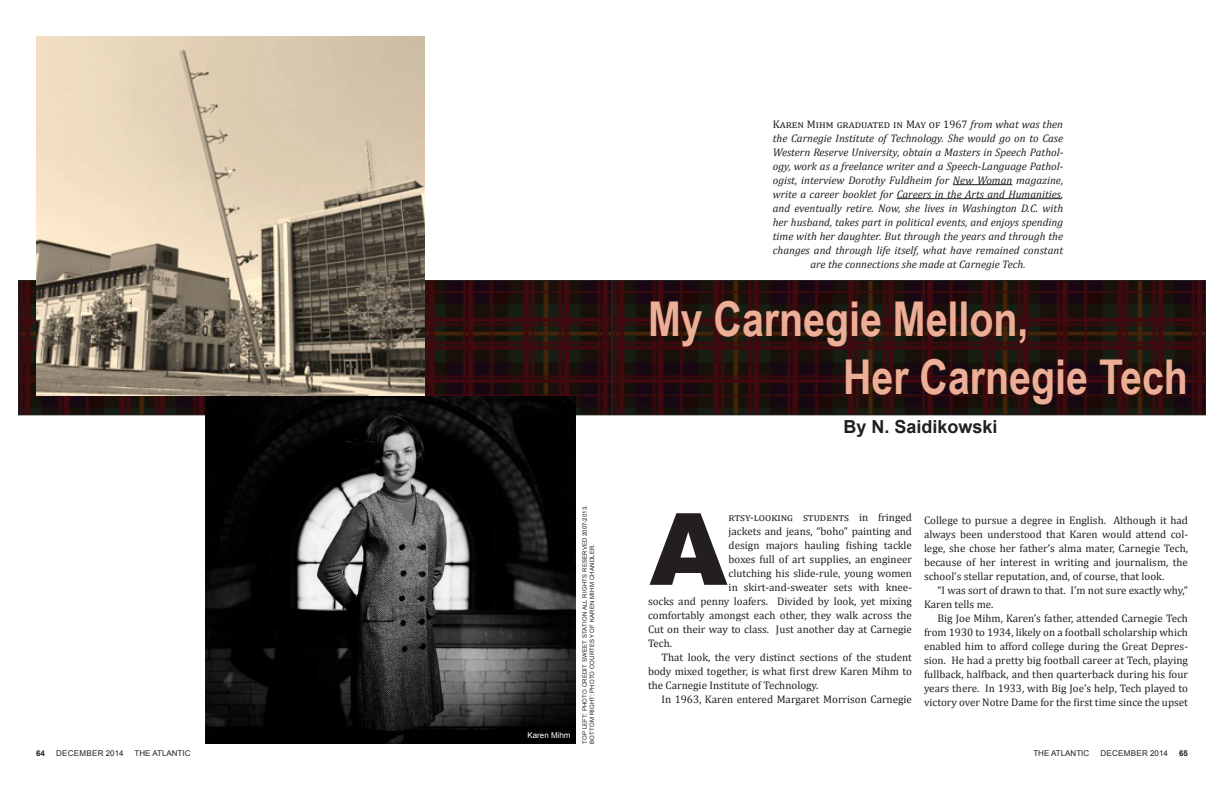
<style>
.page{position:relative;width:1224px;height:792px;background:#fff}
.page>*{position:absolute;margin:0;border:0;box-sizing:border-box;transform-origin:0 0}
.t1{font:900 100px "Arial";color:#231f20}
.t2{font:700 48px "Arial Narrow";color:#ecae97}
.t3{font:700 18px "Arial";color:#231f20}
.body_text{font:11px/14px "Cambria";color:#231f20;text-align:justify}
.body_text-2{font:italic 11px/14px "Cambria";color:#231f20;text-align:center}
.t4{font:8px "Arial";letter-spacing:.035em;color:#231f20}
.t5{font:8px "Arial";color:#231f20}
.t6{font:8px "Arial";color:#fff}
.t7{font:700 8px "Arial";color:#231f20}
.captions_sidebar{font:6px "Arial";letter-spacing:.035em;color:#231f20}
.s1{font-style:normal}
</style>
<div class="page">
<img style="left:20px;top:282px;width:1184px;height:131px">
<div style="left:612px;top:280px;width:594px;height:135px;border:1px solid #231f20"></div>
<hr style="left:953px;top:184px;width:59px;height:1px;background:#231f20">
<hr style="left:897px;top:198px;width:164px;height:1px;background:#231f20">
<img style="left:36px;top:36px;width:388px;height:360px">
<img style="left:206px;top:396px;width:370px;height:348px">
<p class="body_text-2" style="left:773px;top:117px;width:292px"><span class="s1">Karen Mihm graduated in May of 1967</span> from what was then the Carnegie Institute of Technology. She would go on to Case Western Reserve University, obtain a Masters in Speech Pathol&shy;ogy, work as a freelance writer and a Speech-Language Pathol&shy;ogist, interview Dorothy Fuldheim for New Woman magazine, write a career booklet for Careers in the Arts and Humanities, and eventually retire. Now, she lives in Washington D.C. with her husband, takes part in political events, and enjoys spending time with her daughter. But through the years and through the changes and through life itself, what have remained constant are the connections she made at Carnegie Tech.</p>
<p class="t6" style="left:527px;top:730px;width:45px">Karen Mihm</p>
<p class="captions_sidebar" style="left:581px;top:744px;width:240px;rotate:-90deg">TOP LEFT: PHOTO CREDIT SWEET STATION ALL RIGHTS RESERVED 2007-2013.</p>
<p class="captions_sidebar" style="left:588px;top:744px;width:201px;rotate:-90deg">BOTTOM RIGHT: PHOTO COURTESY OF KAREN MIHM CHANDLER.</p>
<p class="t2" style="left:648px;top:283px;width:382px">My Carnegie Mellon,</p>
<p class="t2" style="left:843px;top:341px;width:346px">Her Carnegie Tech</p>
<p class="t3" style="left:843px;top:414px;width:156px">By N. Saidikowski</p>
<p class="body_text" style="left:729px;top:510px;width:185px">rtsy-looking students in fringed</p>
<p class="body_text" style="left:729px;top:524px;width:185px">jackets and jeans, “boho” painting and</p>
<p class="body_text" style="left:729px;top:538px;width:185px">design majors hauling fishing tackle</p>
<p class="body_text" style="left:729px;top:552px;width:185px">boxes full of art supplies, an engineer</p>
<p class="body_text" style="left:729px;top:566px;width:185px">clutching his slide-rule, young women</p>
<p class="body_text" style="left:729px;top:580px;width:185px">in skirt-and-sweater sets with knee-</p>
<p class="body_text" style="left:648px;top:594px;width:265px">socks and penny loafers. Divided by look, yet mixing</p>
<p class="body_text" style="left:648px;top:608px;width:266px">comfortably amongst each other, they walk across the</p>
<p class="body_text" style="left:648px;top:622px;width:266px">Cut on their way to class. Just another day at Carnegie</p>
<p class="body_text" style="left:648px;top:636px;width:26px">Tech.</p>
<p class="body_text" style="left:648px;top:650px;width:266px;text-indent:14px">That look, the very distinct sections of the student body mixed together, is what first drew Karen Mihm to the Carnegie Institute of Technology.</p>
<p class="body_text" style="left:662px;top:692px;width:252px">In 1963, Karen entered Margaret Morrison Carnegie</p>
<p class="t1" style="left:649px;top:477px;width:79px">A</p>
<p class="body_text" style="left:924px;top:514px;width:266px">College to pursue a degree in English. Although it had always been understood that Karen would attend col&shy;lege, she chose her father’s alma mater, Carnegie Tech, because of her interest in writing and journalism, the school’s stellar reputation, and, of course, that look.</p>
<p class="body_text" style="left:924px;top:584px;width:266px;text-indent:14px">“I was sort of drawn to that. I’m not sure exactly why,”<br>Karen tells me.</p>
<p class="body_text" style="left:924px;top:612px;width:266px;text-indent:14px">Big Joe Mihm, Karen’s father, attended Carnegie Tech from 1930 to 1934, likely on a football scholarship which enabled him to afford college during the Great Depres&shy;sion. He had a pretty big football career at Tech, playing fullback, halfback, and then quarterback during his four years there. In 1933, with Big Joe’s help, Tech played to victory over Notre Dame for the first time since the upset</p>
<p class="t7" style="left:36px;top:748px;width:10px">64</p>
<p class="t4" style="left:56px;top:748px;width:69px">DECEMBER 2014</p>
<p class="t5" style="left:135px;top:748px;width:57px">THE ATLANTIC</p>
<p class="t5" style="left:1033px;top:748px;width:57px">THE ATLANTIC</p>
<p class="t4" style="left:1101px;top:748px;width:69px">DECEMBER 2014</p>
<p class="t7" style="left:1179px;top:748px;width:10px">65</p>
</div>
